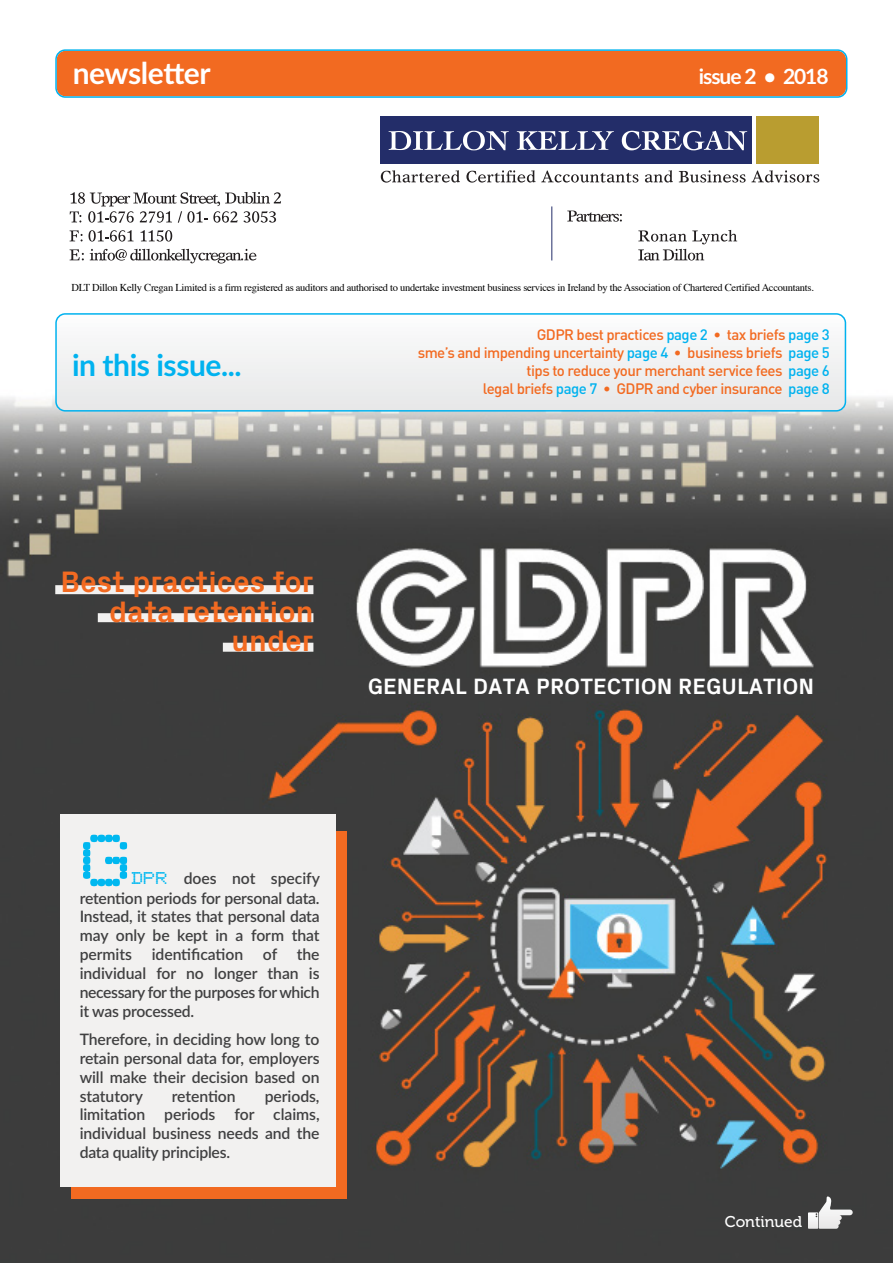
<style>
.page{position:relative;width:893px;height:1263px;background:#fff}
.page>*{position:absolute;margin:0;border:0;box-sizing:border-box;transform-origin:0 0}
.t1{font:300 70.95px "Pixel Screen Font";color:#00b8f0}
.t2{font:700 30px/29.2px "Px Grotesk";color:#f26a21;text-align:right}
.t3{font:700 30px "Lato";letter-spacing:-.015em;color:#00b2ef}
.t4{font:700 30px "Lato";letter-spacing:-.015em;color:#fff}
.t5{font:700 22.5px "Px Grotesk";color:#fff}
.t6{font:700 21px "Lato";letter-spacing:-.05em;color:#fff}
.t7{font:600 15.75px/18.9px "Lato";letter-spacing:-.01em;color:#404041;text-align:justify}
.t8{font:15.6px "Museo 500";color:#fff}
.t9{font:500 15px/18px "DIN";letter-spacing:-.035em;color:#f26a21;text-align:right}
.t10{font:10.5px "Times";letter-spacing:-.025em;color:#000}
.s1{color:#00b2ef}
.s2{font-family:"Pixel Screen Font";font-weight:300;font-size:16.5px;color:#00b8f0}
</style>
<div class="page">
<img style="left:0;top:387px;width:893px;height:876px">
<svg style="left:55px;top:313px;width:791px;height:99px"></svg>
<svg style="left:55px;top:49px;width:792px;height:49px;background:#e27233"></svg>
<svg style="left:808px;top:1196px;width:45px;height:33px"></svg>
<div style="left:71px;top:831px;width:275px;height:368px;background:#f26a21"></div>
<div style="left:60px;top:814px;width:276px;height:373px;background:#f2f1f0"></div>
<div style="left:55px;top:585px;width:258px;height:9px;background:#f2f1f0"></div>
<div style="left:98px;top:613px;width:215px;height:9px;background:#f2f1f0"></div>
<div style="left:223px;top:643px;width:90px;height:9px;background:#f2f1f0"></div>
<svg style="left:567px;top:211px;width:55px;height:11px"></svg>
<svg style="left:70px;top:192px;width:211px;height:31px"></svg>
<svg style="left:70px;top:230px;width:13px;height:11px"></svg>
<svg style="left:89px;top:230px;width:45px;height:12px"></svg>
<svg style="left:141px;top:230px;width:31px;height:12px"></svg>
<svg style="left:70px;top:249px;width:14px;height:11px"></svg>
<svg style="left:638px;top:230px;width:99px;height:31px"></svg>
<svg style="left:90px;top:249px;width:166px;height:14px"></svg>
<hr style="left:551px;top:206px;width:1px;height:54px;background:#232d69">
<div style="left:756px;top:116px;width:62px;height:47px;background:#b99d30"></div>
<div style="left:380px;top:116px;width:371px;height:48px;background:#232d69"></div>
<svg style="left:389px;top:131px;width:120px;height:19px"></svg>
<svg style="left:517px;top:131px;width:97px;height:19px"></svg>
<svg style="left:622px;top:131px;width:125px;height:19px"></svg>
<svg style="left:381px;top:170px;width:79px;height:13px"></svg>
<svg style="left:466px;top:170px;width:69px;height:13px"></svg>
<svg style="left:541px;top:171px;width:97px;height:12px"></svg>
<svg style="left:645px;top:170px;width:28px;height:13px"></svg>
<svg style="left:679px;top:170px;width:140px;height:13px"></svg>
<h2 class="t4" style="left:73px;top:56px;width:139px">newsletter</h2>
<h3 class="t6" style="left:699px;top:64px;width:131px">issue 2 • 2018</h3>
<p class="t10" style="left:71px;top:283px;width:744px">DLT Dillon Kelly Cregan Limited is a firm registered as auditors and authorised to undertake investment business services in Ireland by the Association of Chartered Certified Accountants.</p>
<h2 class="t3" style="left:72px;top:348px;width:171px">in this issue...</h2>
<p class="t9" style="left:418px;top:327px;width:414px">GDPR best practices <span class="s1">page 2</span> • tax briefs <span class="s1">page 3<br></span>sme’s and impending uncertainty <span class="s1">page 4</span> • business briefs <span class="s1">page 5 </span>tips to reduce your merchant service fees <span class="s1">page 6<br></span>legal briefs <span class="s1">page 7</span> • GDPR and cyber insurance <span class="s1">page 8</span></p>
<h2 class="t2" style="left:61px;top:567px;width:255px">Best practices for data retention under</h2>
<h3 class="t5" style="left:368px;top:673px;width:448px">GENERAL DATA PROTECTION REGULATION</h3>
<h1 class="t1" style="left:80px;top:820px;width:53px">G</h1>
<p class="t7" style="left:80px;top:870px;width:242px;text-indent:51px"><span class="s2">DPR</span> does not specify retention periods for personal data.<br>Instead, it states that personal data may only be kept in a form that permits</p>
<p class="t7" style="left:152px;top:946px;width:93px">identification</p>
<p class="t7" style="left:80px;top:946px;width:241px;text-indent:183px">of the individual for no longer than is necessary for the purposes for which it was processed.</p>
<p class="t7" style="left:80px;top:1031px;width:241px">Therefore, in deciding how long to retain personal data for, employers will make their decision based on statutory</p>
<p class="t7" style="left:80px;top:1088px;width:241px;text-indent:185px">periods, limitation periods for claims, individual business needs and the data quality principles.</p>
<p class="t7" style="left:172px;top:1088px;width:65px">retention</p>
<p class="t8" style="left:725px;top:1212px;width:79px">Continued</p>
</div>
